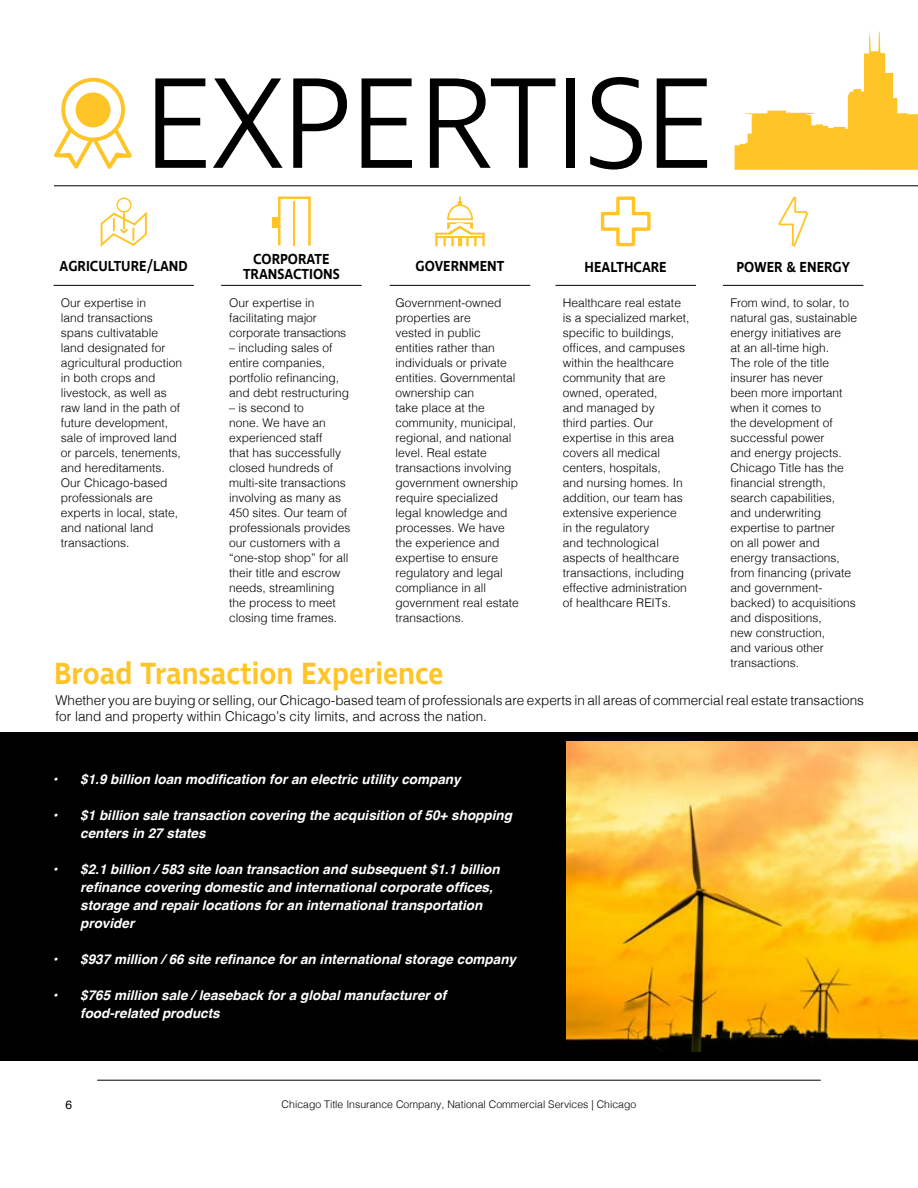
<style>
.page{position:relative;width:918px;height:1188px;background:#fff}
.page>*{position:absolute;margin:0;border:0;box-sizing:border-box;transform-origin:0 0}
.t1{font:300 132px "Ingra";letter-spacing:-.03em;color:#000}
.t2{font:600 31.35px "Ingra";color:#ffc425;scale:.91 1}
.t3{font:600 14.85px/15px "Ingra";color:#000;text-align:center;scale:.91 1}
.t4{font:italic 700 13.5px/18px "Helvetica";color:#fff}
.t5{font:300 13.5px/16.5px "Helvetica";color:#000}
.t6{font:300 12px/15px "Helvetica";color:#000}
.t7{font:12px "Helvetica";color:#000}
.t8{font:300 10.5px "Helvetica";color:#000}
</style>
<div class="page">
<hr style="left:97px;top:1080px;width:724px;height:1px;background:#000">
<div style="left:0;top:732px;width:918px;height:328px;background:#000"></div>
<hr style="left:221px;top:285px;width:141px;height:1px;background:#000">
<hr style="left:54px;top:285px;width:140px;height:1px;background:#000">
<hr style="left:390px;top:285px;width:140px;height:1px;background:#000">
<hr style="left:556px;top:285px;width:140px;height:1px;background:#000">
<hr style="left:723px;top:285px;width:140px;height:1px;background:#000">
<div style="left:116px;top:198px;width:16px;height:15px;border:1px solid #ffc425;border-radius:50%"></div>
<svg style="left:100px;top:209px;width:47px;height:38px"></svg>
<div style="left:272px;top:217px;width:5px;height:10px;background:#ffc425"></div>
<svg style="left:274px;top:197px;width:37px;height:49px"></svg>
<svg style="left:435px;top:197px;width:50px;height:49px"></svg>
<svg style="left:601px;top:196px;width:50px;height:50px"></svg>
<img style="left:566px;top:741px;width:352px;height:310px">
<svg style="left:778px;top:196px;width:30px;height:51px"></svg>
<hr style="left:54px;top:186px;width:864px;height:1px;background:#000">
<svg style="left:54px;top:78px;width:78px;height:91px"></svg>
<div style="left:76px;top:92px;width:35px;height:35px;background:#ffc425;border-radius:50%"></div>
<svg style="left:735px;top:31px;width:183px;height:139px"></svg>
<h1 class="t1" style="left:143px;top:42px;width:575px">EXPERTISE</h1>
<p class="t3" style="left:60px;top:260px;width:142px">AGRICULTURE/LAND</p>
<p class="t3" style="left:243px;top:252px;width:108px">CORPORATE<br>TRANSACTIONS</p>
<p class="t3" style="left:416px;top:260px;width:99px">GOVERNMENT</p>
<p class="t3" style="left:585px;top:260px;width:92px">HEALTHCARE</p>
<p class="t3" style="left:736px;top:260px;width:126px">POWER &amp; ENERGY</p>
<p class="t6" style="left:61px;top:295px;width:123px">Our expertise in<br>land transactions spans cultivatable land designated for agricultural production in both crops and livestock, as well as raw land in the path of future development, sale of improved land or parcels, tenements, and hereditaments.<br>Our Chicago-based professionals are experts in local, state, and national land transactions.</p>
<p class="t6" style="left:229px;top:295px;width:118px">Our expertise in facilitating major corporate transactions</p>
<p class="t6" style="left:396px;top:295px;width:125px">Government-owned properties are<br>vested in public entities rather than individuals or private entities. Governmental ownership can<br>take place at the community, municipal, regional, and national level. Real estate transactions involving government ownership require specialized legal knowledge and processes. We have the experience and expertise to ensure regulatory and legal compliance in all government real estate transactions.</p>
<p class="t6" style="left:563px;top:295px;width:128px">Healthcare real estate is a specialized market, specific to buildings, offices, and campuses within the healthcare community that are owned, operated,<br>and managed by<br>third parties. Our expertise in this area covers all medical centers, hospitals,<br>and nursing homes. In addition, our team has extensive experience<br>in the regulatory<br>and technological aspects of healthcare transactions, including effective administration of healthcare REITs.</p>
<p class="t6" style="left:730px;top:295px;width:128px">From wind, to solar, to natural gas, sustainable energy initiatives are<br>at an all-time high.<br>The role of the title insurer has never<br>been more important when it comes to<br>the development of successful power<br>and energy projects.<br>Chicago Title has the financial strength, search capabilities, and underwriting expertise to partner<br>on all power and energy transactions, from financing (private and government&shy;backed) to acquisitions and dispositions,<br>new construction,<br>and various other transactions.</p>
<p class="t6" style="left:229px;top:340px;width:122px">– including sales of entire companies, portfolio refinancing, and debt restructuring</p>
<p class="t6" style="left:229px;top:400px;width:123px">– is second to<br>none. We have an experienced staff<br>that has successfully closed hundreds of multi-site transactions involving as many as<br>450 sites. Our team of professionals provides our customers with a “one-stop shop” for all their title and escrow needs, streamlining the process to meet closing time frames.</p>
<h2 class="t2" style="left:54px;top:654px;width:429px">Broad Transaction Experience</h2>
<p class="t5" style="left:56px;top:691px;width:810px">Whether you are buying or selling, our Chicago-based team of professionals are experts in all areas of commercial real estate transactions for land and property within Chicago’s city limits, and across the nation.</p>
<p class="t4" style="left:53px;top:770px;width:409px">• $1.9 billion loan modification for an electric utility company</p>
<p class="t4" style="left:80px;top:806px;width:433px;text-indent:-27px">• $1 billion sale transaction covering the acquisition of 50+ shopping centers in 27 states</p>
<p class="t4" style="left:80px;top:860px;width:421px;text-indent:-27px">• $2.1 billion / 583 site loan transaction and subsequent $1.1 billion refinance covering domestic and international corporate offices, storage and repair locations for an international transportation provider</p>
<p class="t4" style="left:53px;top:950px;width:464px">• $937 million / 66 site refinance for an international storage company</p>
<p class="t4" style="left:80px;top:986px;width:368px;text-indent:-27px">• $765 million sale / leaseback for a global manufacturer of food-related products</p>
<p class="t7" style="left:66px;top:1096px;width:8px">6</p>
<p class="t8" style="left:282px;top:1095px;width:356px">Chicago Title Insurance Company, National Commercial Services | Chicago</p>
</div>
